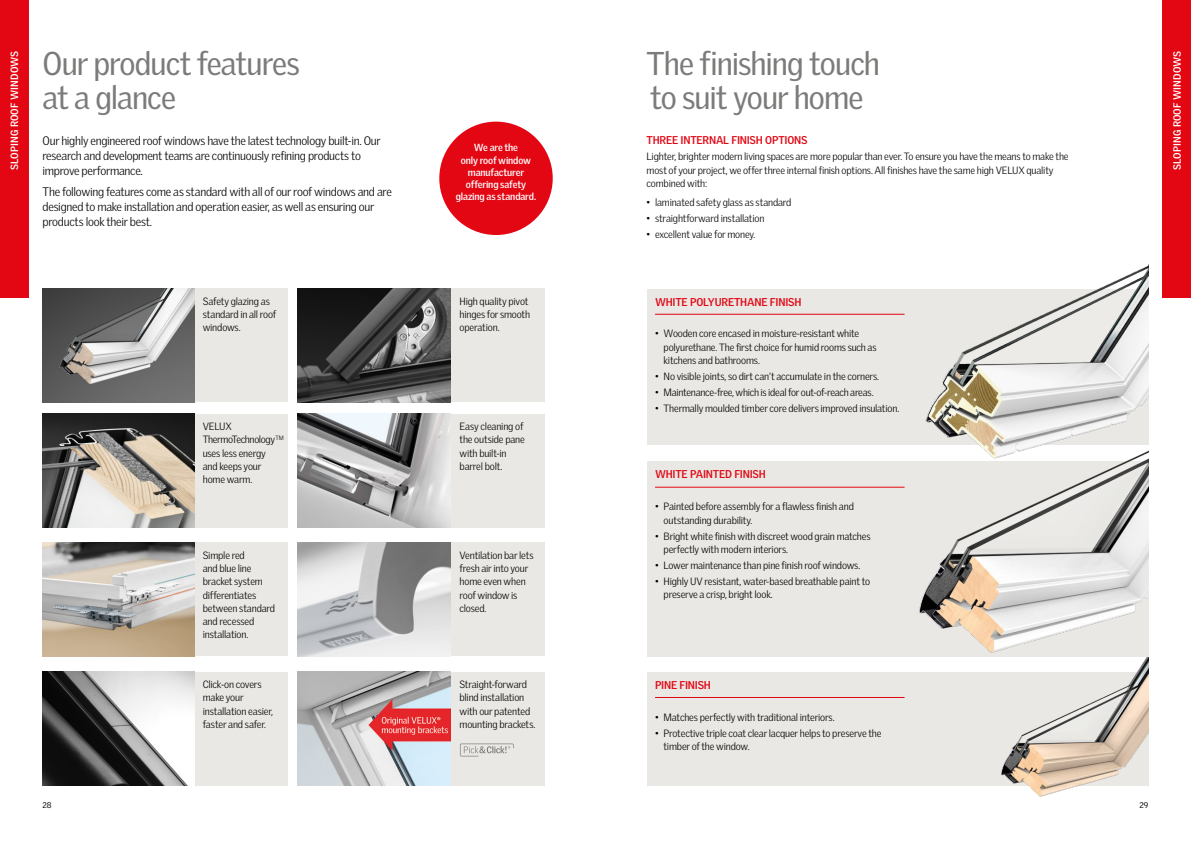
<style>
.page{position:relative;width:1191px;height:842px;background:#fff}
.page>*{position:absolute;margin:0;border:0;box-sizing:border-box;transform-origin:0 0}
.t1{font:32px/34px "Velux Gothic";letter-spacing:-.03em;color:#7c7b7a}
.t2{font:300 12px/15px "Velux Gothic";letter-spacing:-.025em;color:#000}
.t3{font:700 11px "Velux Gothic";letter-spacing:-.02em;color:#e30613}
.t4{font:300 10.2px/13.3px "Velux Gothic";letter-spacing:-.015em;color:#000}
.t5{font:700 10.2px "Velux Gothic";color:#fff}
.t6{font:700 10px/12.2px "Velux Gothic";letter-spacing:-.015em;color:#fff;text-align:center}
.t7{font:8px "Velux Gothic";color:#000}
</style>
<div class="page">
<div style="left:194px;top:289px;width:94px;height:113px;background:#e9e8e4"></div>
<div style="left:194px;top:414px;width:94px;height:113px;background:#e9e8e4"></div>
<div style="left:194px;top:543px;width:94px;height:113px;background:#e9e8e4"></div>
<div style="left:194px;top:672px;width:94px;height:113px;background:#e9e8e4"></div>
<div style="left:451px;top:672px;width:93px;height:113px;background:#e9e8e4"></div>
<div style="left:451px;top:289px;width:93px;height:113px;background:#e9e8e4"></div>
<div style="left:451px;top:414px;width:93px;height:113px;background:#e9e8e4"></div>
<div style="left:451px;top:543px;width:93px;height:113px;background:#e9e8e4"></div>
<svg style="left:460px;top:743px;width:54px;height:13px"></svg>
<img style="left:298px;top:414px;width:153px;height:113px">
<img style="left:43px;top:414px;width:151px;height:113px">
<img style="left:298px;top:289px;width:153px;height:113px">
<img style="left:43px;top:289px;width:151px;height:113px">
<img style="left:43px;top:543px;width:151px;height:113px">
<img style="left:298px;top:543px;width:153px;height:113px">
<img style="left:43px;top:672px;width:151px;height:113px">
<img style="left:298px;top:672px;width:153px;height:113px">
<div style="left:646px;top:672px;width:502px;height:113px;background:#e9e8e4"></div>
<div style="left:646px;top:289px;width:502px;height:156px;background:#e9e8e4"></div>
<hr style="left:655px;top:314px;width:249px;height:1px;background:#e30613">
<hr style="left:655px;top:697px;width:249px;height:1px;background:#e30613">
<div style="left:646px;top:462px;width:502px;height:195px;background:#e9e8e4"></div>
<hr style="left:655px;top:487px;width:249px;height:1px;background:#e30613">
<div style="left:439px;top:122px;width:114px;height:113px;background:#e30613;border-radius:50%"></div>
<img style="left:862px;top:460px;width:286px;height:193px">
<img style="left:992px;top:657px;width:156px;height:140px">
<img style="left:857px;top:265px;width:291px;height:195px">
<div style="left:1162px;top:0;width:29px;height:298px;background:#e30613"></div>
<div style="left:0;top:0;width:28px;height:298px;background:#e30613"></div>
<h1 class="t1" style="left:646px;top:46px;width:235px">The finishing touch to suit your home</h1>
<h1 class="t1" style="left:43px;top:46px;width:259px">Our product features at a glance</h1>
<p class="t5" style="left:8px;top:170px;width:120px;rotate:-90deg">SLOPING ROOF WINDOWS</p>
<p class="t5" style="left:1170px;top:170px;width:120px;rotate:-90deg">SLOPING ROOF WINDOWS</p>
<p class="t2" style="left:43px;top:133px;width:339px">Our highly engineered roof windows have the latest technology built-in. Our research and development teams are continuously refining products to improve performance.</p>
<p class="t2" style="left:43px;top:184px;width:351px">The following features come as standard with all of our roof windows and are designed to make installation and operation easier, as well as ensuring our products look their best.</p>
<p class="t3" style="left:646px;top:133px;width:162px">THREE INTERNAL FINISH OPTIONS</p>
<p class="t4" style="left:646px;top:150px;width:423px">Lighter, brighter modern living spaces are more popular than ever. To ensure you have the means to make the most of your project, we offer three internal finish options. All finishes have the same high VELUX quality combined with:</p>
<p class="t4" style="left:646px;top:195px;width:146px">• laminated safety glass as standard</p>
<p class="t4" style="left:646px;top:211px;width:119px">• straightforward installation</p>
<p class="t4" style="left:646px;top:228px;width:110px">• excellent value for money.</p>
<p class="t6" style="left:456px;top:142px;width:82px">We are the<br>only roof window manufacturer offering safety glazing as standard.</p>
<p class="t4" style="left:203px;top:294px;width:75px">Safety glazing as standard in all roof windows.</p>
<p class="t4" style="left:203px;top:420px;width:82px">VELUX<br>ThermoTechnology <sup>TM </sup>uses less energy<br>and keeps your home warm.</p>
<p class="t4" style="left:459px;top:294px;width:72px">High quality pivot hinges for smooth operation.</p>
<p class="t4" style="left:459px;top:420px;width:67px">Easy cleaning of the outside pane with built-in barrel bolt.</p>
<p class="t4" style="left:203px;top:548px;width:74px">Simple red<br>and blue line bracket system differentiates between standard and recessed installation.</p>
<p class="t4" style="left:459px;top:548px;width:76px">Ventilation bar lets fresh air into your home even when roof window is closed.</p>
<p class="t4" style="left:203px;top:678px;width:72px">Click-on covers make your installation easier, faster and safer.</p>
<p class="t4" style="left:459px;top:678px;width:77px">Straight-forward blind installation with our patented mounting brackets.</p>
<p class="t3" style="left:655px;top:295px;width:148px">WHITE POLYURETHANE FINISH</p>
<p class="t4" style="left:663px;top:327px;width:215px;text-indent:-9px">• Wooden core encased in moisture-resistant white polyurethane. The first choice for humid rooms such as kitchens and bathrooms.</p>
<p class="t4" style="left:655px;top:369px;width:226px">• No visible joints, so dirt can’t accumulate in the corners.</p>
<p class="t4" style="left:655px;top:386px;width:220px">• Maintenance-free, which is ideal for out-of-reach areas.</p>
<p class="t4" style="left:655px;top:402px;width:246px">• Thermally moulded timber core delivers improved insulation.</p>
<p class="t3" style="left:655px;top:467px;width:112px">WHITE PAINTED FINISH</p>
<p class="t4" style="left:663px;top:500px;width:192px;text-indent:-9px">• Painted before assembly for a flawless finish and outstanding durability.</p>
<p class="t4" style="left:663px;top:529px;width:209px;text-indent:-9px">• Bright white finish with discreet wood grain matches perfectly with modern interiors.</p>
<p class="t4" style="left:655px;top:558px;width:207px">• Lower maintenance than pine finish roof windows.</p>
<p class="t4" style="left:663px;top:575px;width:208px;text-indent:-9px">• Highly UV resistant, water-based breathable paint to preserve a crisp, bright look.</p>
<p class="t3" style="left:655px;top:678px;width:57px">PINE FINISH</p>
<p class="t4" style="left:655px;top:710px;width:181px">• Matches perfectly with traditional interiors.</p>
<p class="t4" style="left:663px;top:726px;width:219px;text-indent:-9px">• Protective triple coat clear lacquer helps to preserve the timber of the window.</p>
<p class="t7" style="left:43px;top:801px;width:11px">28</p>
<p class="t7" style="left:1139px;top:801px;width:11px">29</p>
</div>
